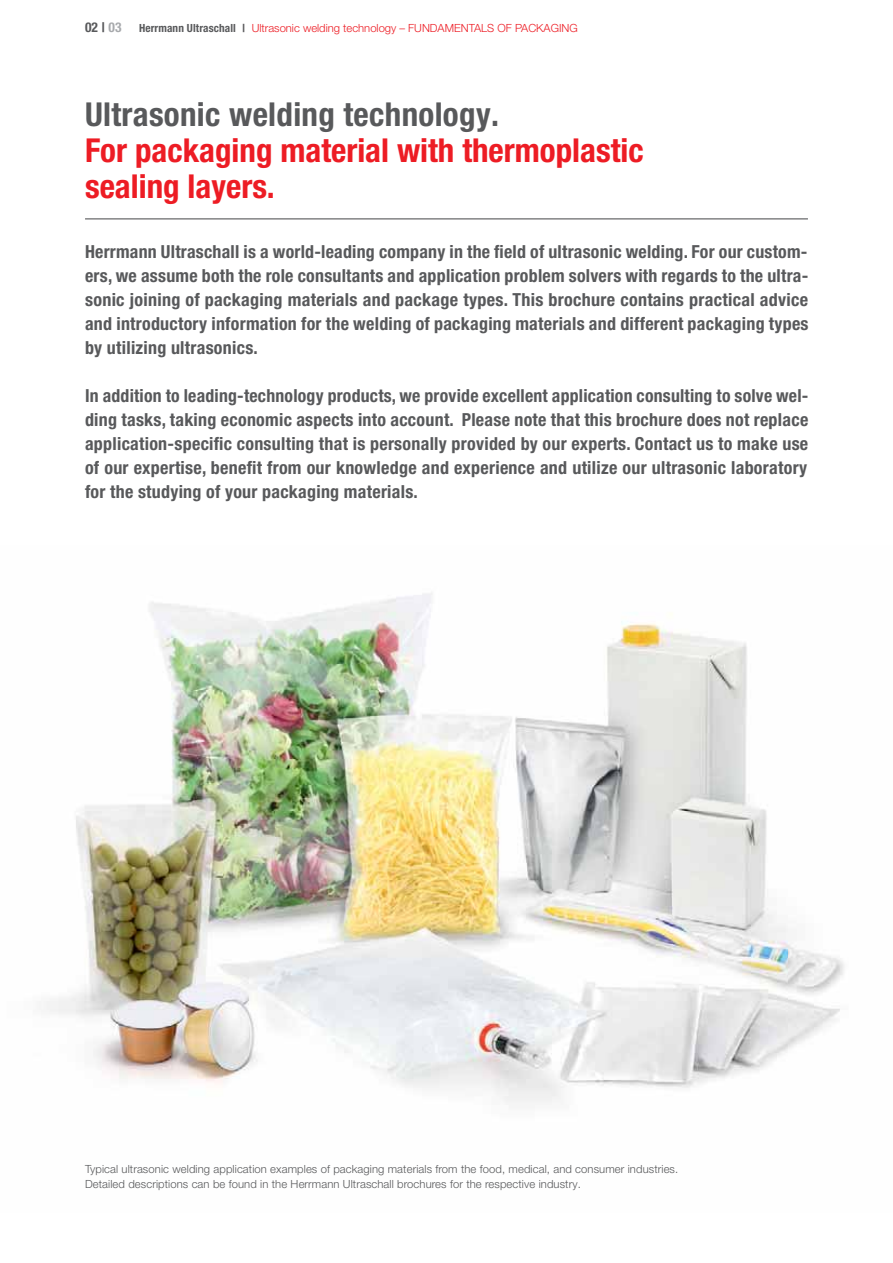
<style>
.page{position:relative;width:893px;height:1263px;background:#fff}
.page>*{position:absolute;margin:0;border:0;box-sizing:border-box;transform-origin:0 0}
.t1{font:700 condensed 33px/36px "Helvetica Neue LT Pro";color:#ed1c24}
.t2{font:700 condensed 33px "Helvetica Neue LT Pro";letter-spacing:.01em;color:#58595b}
.t3{font:700 condensed 18px/24px "Helvetica Neue LT Pro";letter-spacing:.015em;color:#58595b;text-align:justify}
.t4{font:700 condensed 13.5px "Helvetica Neue LT Pro";color:#58595b}
.t5{font:300 11.25px/15px "Helvetica Neue LT Pro";letter-spacing:.01em;color:#58595b}
.t6{font:300 11.25px "Helvetica Neue LT Pro";color:#ed1c24}
.s1{color:#a7a9ac}
.s2{font-weight:700;font-stretch:condensed;color:#58595b}
</style>
<div class="page">
<hr style="left:85px;top:218px;width:723px;height:1px;background:#58595b">
<img style="left:46px;top:593px;width:798px;height:510px">
<p class="t4" style="left:85px;top:22px;width:38px">02 | <span class="s1">03</span></p>
<p class="t6" style="left:139px;top:24px;width:440px"><span class="s2">Herrmann Ultraschall |</span> Ultrasonic welding technology – FUNDAMENTALS OF PACKAGING</p>
<h1 class="t2" style="left:85px;top:102px;width:416px">Ultrasonic welding technology.</h1>
<h1 class="t1" style="left:85px;top:136px;width:560px">For packaging material with thermoplastic sealing layers.</h1>
<p class="t3" style="left:85px;top:241px;width:725px">Herrmann Ultraschall is a world-leading company in the field of ultrasonic welding. For our custom&shy;ers, we assume both the role consultants and application problem solvers with regards to the ultra&shy;sonic joining of packaging materials and package types. This brochure contains practical advice and introductory information for the welding of packaging materials and different packaging types by utilizing ultrasonics.</p>
<p class="t3" style="left:85px;top:385px;width:725px">In addition to leading-technology products, we provide excellent application consulting to solve wel&shy;ding tasks, taking economic aspects into account. Please note that this brochure does not replace application-specific consulting that is personally provided by our experts. Contact us to make use of our expertise, benefit from our knowledge and experience and utilize our ultrasonic laboratory for the studying of your packaging materials.</p>
<p class="t5" style="left:85px;top:1162px;width:595px">Typical ultrasonic welding application examples of packaging materials from the food, medical, and consumer industries.<br>Detailed descriptions can be found in the Herrmann Ultraschall brochures for the respective industry.</p>
</div>
